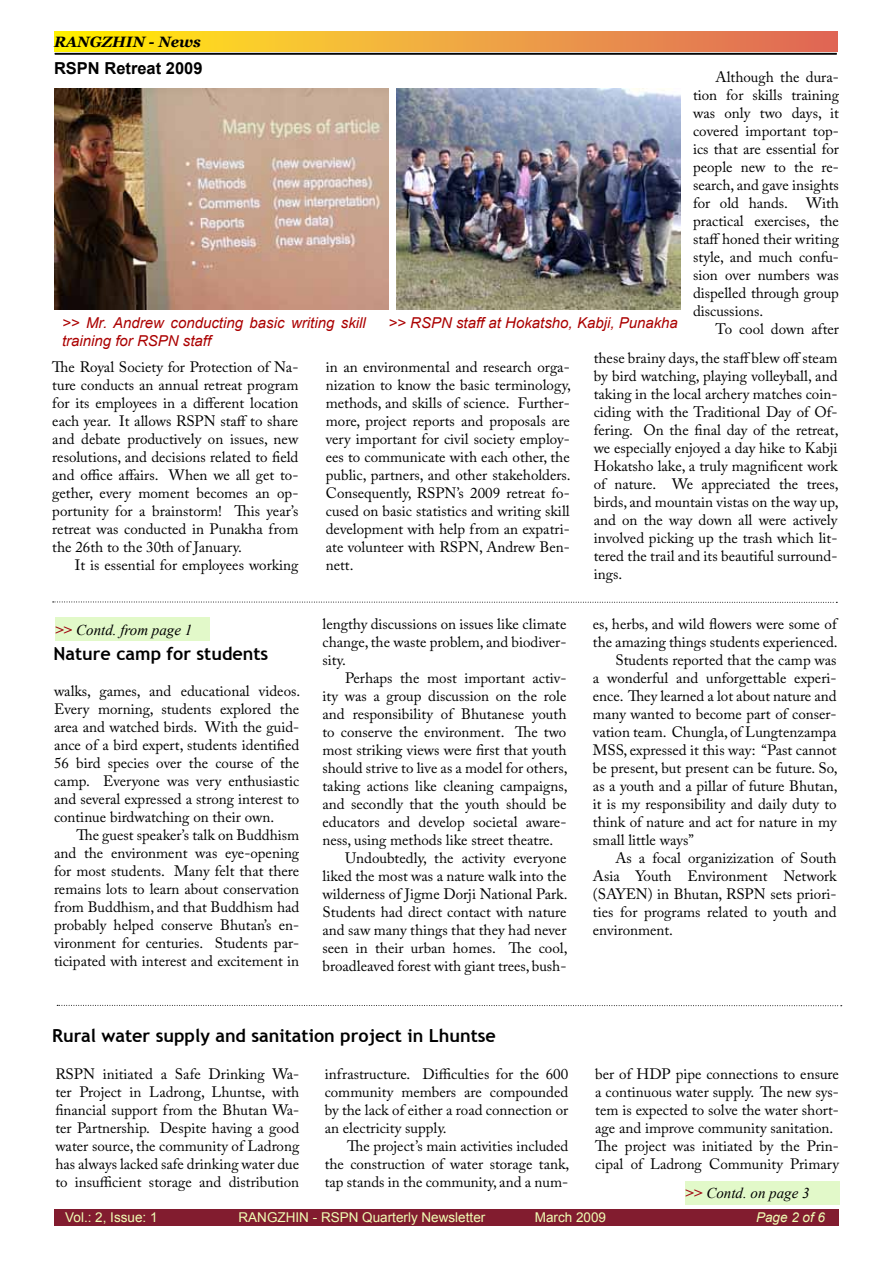
<style>
.page{position:relative;width:893px;height:1263px;background:#fff}
.page>*{position:absolute;margin:0;border:0;box-sizing:border-box;transform-origin:0 0}
.t1{font:700 18px "Trebuchet MS";color:#000}
.t2{font:700 16.5px "Arial";color:#000}
.t3{font:15px/18px "Adobe Caslon Pro";color:#000;text-align:justify}
.t4{font:italic 15px/18px "Arial";color:#ab0000}
.t5{font:italic 15px "Times New Roman";color:#000}
.t6{font:italic 700 15px "Georgia";color:#000}
.t7{font:13.5px "Arial";color:#f0ffb5}
.t8{font:italic 13.5px "Arial";color:#f0ffb5}
.s1{font-weight:700;font-style:normal;color:#a0040e}
</style>
<div class="page">
<div style="left:55px;top:618px;width:154px;height:23px;background:#e2f9c9"></div>
<div style="left:54px;top:1209px;width:785px;height:16px;background:#821c2f"></div>
<svg style="left:54px;top:32px;width:783px;height:19px;background:#f0ab38"></svg>
<hr style="left:55px;top:53px;width:782px;height:1px;background:#000">
<hr style="left:55px;top:54px;width:782px;height:1px;background:#000">
<svg style="left:53px;top:602px;width:784px;height:1px"></svg>
<svg style="left:57px;top:1005px;width:785px;height:1px"></svg>
<img style="left:54px;top:88px;width:334px;height:221px">
<img style="left:396px;top:88px;width:284px;height:221px">
<div style="left:685px;top:1181px;width:155px;height:23px;background:#e2f9c9"></div>
<p class="t6" style="left:54px;top:33px;width:149px">RANGZHIN - News</p>
<p class="t2" style="left:54px;top:58px;width:150px">RSPN Retreat 2009</p>
<p class="t4" style="left:62px;top:314px;width:305px">&gt;&gt; Mr. Andrew conducting basic writing skill training for RSPN staff</p>
<p class="t4" style="left:389px;top:314px;width:291px">&gt;&gt; RSPN staff at Hokatsho, Kabji, Punakha</p>
<p class="t3" style="left:693px;top:68px;width:147px;text-indent:22px">Although the dura&shy;tion for skills training was only two days, it covered important top&shy;ics that are essential for people new to the re&shy;search, and gave insights for old hands. With practical exercises, the staff honed their writing style, and much confu&shy;sion over numbers was dispelled through group discussions.</p>
<p class="t3" style="left:716px;top:320px;width:125px">To cool down after</p>
<p class="t3" style="left:52px;top:357px;width:248px">The Royal Society for Protection of Na&shy;ture conducts an annual retreat program for its employees in a different location each year. It allows RSPN staff to share and debate productively on issues, new resolutions, and decisions related to field and office affairs. When we all get to&shy;gether, every moment becomes an op&shy;portunity for a brainstorm! This year’s retreat was conducted in Punakha from the 26th to the 30th of January.</p>
<p class="t3" style="left:75px;top:555px;width:225px">It is essential for employees working</p>
<p class="t5" style="left:55px;top:619px;width:138px"><span class="s1">&gt;&gt;</span> Contd. from page 1</p>
<p class="t1" style="left:54px;top:642px;width:216px">Nature camp for students</p>
<p class="t3" style="left:54px;top:682px;width:248px">walks, games, and educational videos.<br>Every morning, students explored the area and watched birds. With the guid&shy;ance of a bird expert, students identified 56 bird species over the course of the camp. Everyone was very enthusiastic and several expressed a strong interest to continue birdwatching on their own.</p>
<p class="t3" style="left:54px;top:826px;width:247px;text-indent:22px">The guest speaker’s talk on Buddhism and the environment was eye-opening for most students. Many felt that there remains lots to learn about conservation from Buddhism, and that Buddhism had probably helped conserve Bhutan’s en&shy;vironment for centuries. Students par&shy;ticipated with interest and excitement in</p>
<p class="t3" style="left:326px;top:357px;width:246px">in an environmental and research orga&shy;nization to know the basic terminology, methods, and skills of science. Further&shy;more, project reports and proposals are very important for civil society employ&shy;ees to communicate with each other, the public, partners, and other stakeholders.<br>Consequently, RSPN’s 2009 retreat fo&shy;cused on basic statistics and writing skill development with help from an expatri&shy;ate volunteer with RSPN, Andrew Ben&shy;nett.</p>
<p class="t3" style="left:322px;top:615px;width:245px">lengthy discussions on issues like climate change, the waste problem, and biodiver&shy;sity.</p>
<p class="t3" style="left:345px;top:669px;width:223px">Perhaps the most important activ-</p>
<p class="t3" style="left:322px;top:687px;width:245px">ity was a group discussion on the role</p>
<p class="t3" style="left:322px;top:705px;width:245px">and responsibility of Bhutanese youth</p>
<p class="t3" style="left:322px;top:723px;width:245px">to conserve the environment. The two</p>
<p class="t3" style="left:322px;top:741px;width:245px">most striking views were first that youth</p>
<p class="t3" style="left:322px;top:759px;width:246px">should strive to live as a model for others,</p>
<p class="t3" style="left:322px;top:777px;width:246px">taking actions like cleaning campaigns,</p>
<p class="t3" style="left:322px;top:795px;width:245px">and secondly that the youth should be</p>
<p class="t3" style="left:322px;top:813px;width:245px">educators and develop societal aware-</p>
<p class="t3" style="left:322px;top:831px;width:232px">ness, using methods like street theatre.</p>
<p class="t3" style="left:345px;top:849px;width:223px">Undoubtedly, the activity everyone</p>
<p class="t3" style="left:322px;top:867px;width:245px">liked the most was a nature walk into the</p>
<p class="t3" style="left:322px;top:885px;width:246px">wilderness of Jigme Dorji National Park.</p>
<p class="t3" style="left:322px;top:903px;width:245px">Students had direct contact with nature</p>
<p class="t3" style="left:322px;top:921px;width:245px">and saw many things that they had never</p>
<p class="t3" style="left:322px;top:939px;width:246px">seen in their urban homes. The cool,</p>
<p class="t3" style="left:322px;top:957px;width:245px">broadleaved forest with giant trees, bush-</p>
<p class="t1" style="left:52px;top:1024px;width:445px">Rural water supply and sanitation project in Lhuntse</p>
<p class="t3" style="left:55px;top:1065px;width:245px">RSPN initiated a Safe Drinking Wa&shy;ter Project in Ladrong, Lhuntse, with financial support from the Bhutan Wa&shy;ter Partnership. Despite having a good water source, the community of Ladrong has always lacked safe drinking water due to insufficient storage and distribution</p>
<p class="t3" style="left:325px;top:1065px;width:245px">infrastructure. Difficulties for the 600 community members are compounded by the lack of either a road connection or an electricity supply.</p>
<p class="t3" style="left:325px;top:1137px;width:246px;text-indent:22px">The project’s main activities included the construction of water storage tank, tap stands in the community, and a num-</p>
<p class="t3" style="left:594px;top:349px;width:246px">these brainy days, the staff blew off steam by bird watching, playing volleyball, and taking in the local archery matches coin&shy;ciding with the Traditional Day of Of&shy;fering. On the final day of the retreat, we especially enjoyed a day hike to Kabji Hokatsho lake, a truly magnificent work of nature. We appreciated the trees, birds, and mountain vistas on the way up, and on the way down all were actively involved picking up the trash which lit&shy;tered the trail and its beautiful surround&shy;ings.</p>
<p class="t3" style="left:593px;top:615px;width:245px">es, herbs, and wild flowers were some of</p>
<p class="t3" style="left:593px;top:633px;width:246px">the amazing things students experienced.</p>
<p class="t3" style="left:615px;top:651px;width:223px">Students reported that the camp was</p>
<p class="t3" style="left:593px;top:669px;width:245px">a wonderful and unforgettable experi-</p>
<p class="t3" style="left:593px;top:687px;width:245px">ence. They learned a lot about nature and</p>
<p class="t3" style="left:593px;top:705px;width:245px">many wanted to become part of conser-</p>
<p class="t3" style="left:593px;top:723px;width:245px">vation team. Chungla, of Lungtenzampa</p>
<p class="t3" style="left:593px;top:741px;width:245px">MSS, expressed it this way: “Past cannot</p>
<p class="t3" style="left:593px;top:759px;width:246px">be present, but present can be future. So,</p>
<p class="t3" style="left:593px;top:777px;width:246px">as a youth and a pillar of future Bhutan,</p>
<p class="t3" style="left:593px;top:795px;width:245px">it is my responsibility and daily duty to</p>
<p class="t3" style="left:593px;top:813px;width:245px">think of nature and act for nature in my</p>
<p class="t3" style="left:593px;top:831px;width:102px">small little ways”</p>
<p class="t3" style="left:615px;top:849px;width:223px">As a focal organizization of South</p>
<p class="t3" style="left:593px;top:867px;width:245px">Asia Youth Environment Network</p>
<p class="t3" style="left:593px;top:885px;width:245px">(SAYEN) in Bhutan, RSPN sets priori-</p>
<p class="t3" style="left:593px;top:903px;width:245px">ties for programs related to youth and</p>
<p class="t3" style="left:593px;top:921px;width:82px">environment.</p>
<p class="t3" style="left:595px;top:1065px;width:245px;text-align:left">ber of HDP pipe connections to ensure a continuous water supply. The new sys&shy;tem is expected to solve the water short&shy;age and improve community sanitation.<br>The project was initiated by the Prin&shy;cipal of Ladrong Community Primary</p>
<p class="t5" style="left:685px;top:1182px;width:126px"><span class="s1">&gt;&gt;</span> Contd. on page 3</p>
<p class="t7" style="left:65px;top:1208px;width:94px">Vol.: 2, Issue: 1</p>
<p class="t7" style="left:239px;top:1208px;width:248px">RANGZHIN - RSPN Quarterly Newsletter</p>
<p class="t7" style="left:535px;top:1208px;width:73px">March 2009</p>
<p class="t8" style="left:756px;top:1208px;width:71px">Page 2 of 6</p>
</div>
